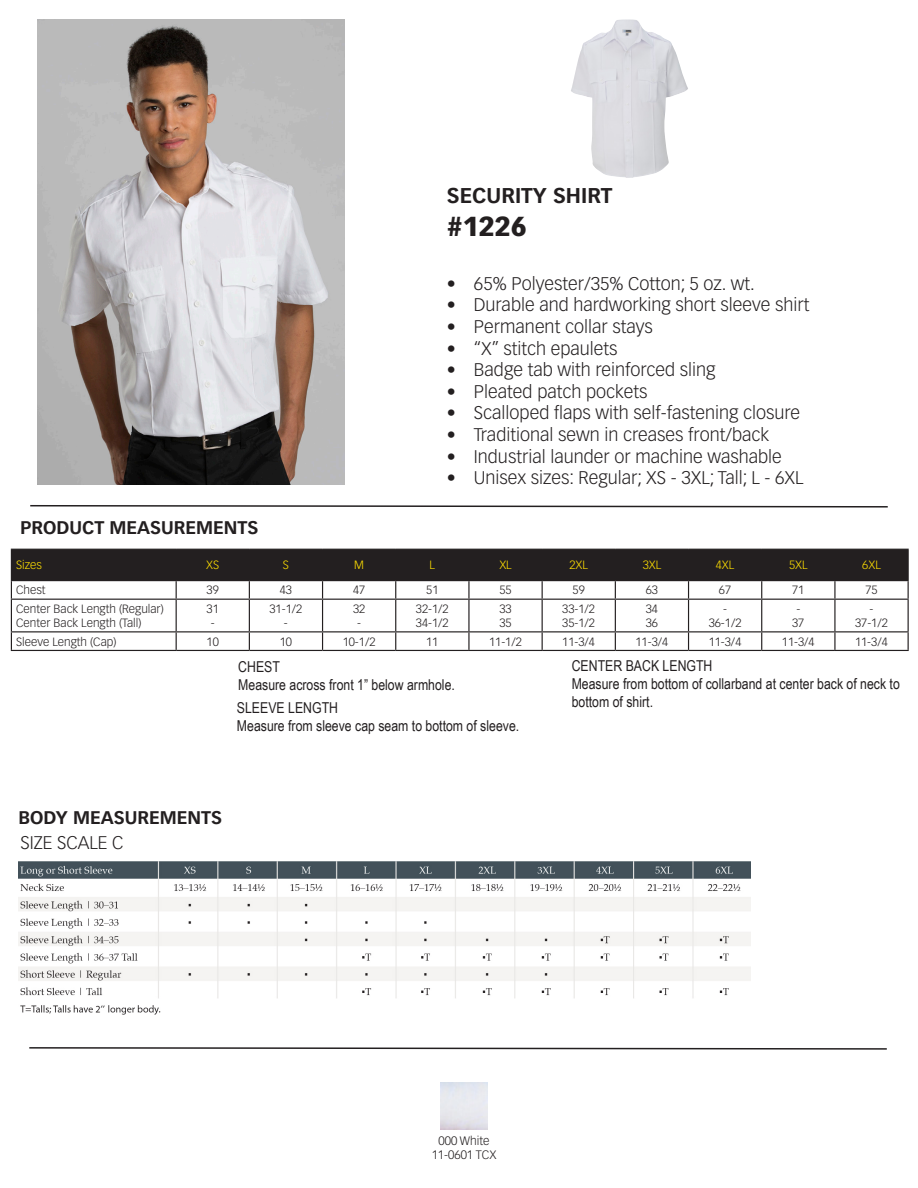
<style>
.page{position:relative;width:918px;height:1188px;background:#fff}
.page>*{position:absolute;margin:0;border:0;box-sizing:border-box;transform-origin:0 0}
.t1{font:900 27px "Vectora LT Pro";color:#231f20}
.t2{font:700 21px "Vectora LT Pro";color:#231f20}
.t3{font:300 18px "Vectora LT Pro";color:#231f20}
.t4{font:700 18px "Vectora LT Pro";color:#231f20}
.t5{font:15px/18px "Arial Narrow";color:#231f20}
.t6{font:300 12px/14.4px "Vectora LT Pro";color:#231f20;text-align:center}
.t7{font:300 11.85px/14.1px "Vectora LT Pro";color:#231f20;text-align:center}
.t8{font:300 11.85px "Vectora LT Pro";color:#ffdf01}
</style>
<div class="page">
<svg style="left:11px;top:549px;width:898px;height:50px"></svg>
<hr style="left:11px;top:599px;width:165px;height:1px;background:#231f20">
<hr style="left:11px;top:600px;width:1px;height:31px;background:#231f20">
<hr style="left:176px;top:599px;width:73px;height:1px;background:#231f20">
<hr style="left:176px;top:600px;width:1px;height:31px;background:#231f20">
<hr style="left:249px;top:599px;width:74px;height:1px;background:#231f20">
<hr style="left:249px;top:600px;width:1px;height:31px;background:#231f20">
<hr style="left:323px;top:599px;width:73px;height:1px;background:#231f20">
<hr style="left:322px;top:600px;width:1px;height:31px;background:#231f20">
<hr style="left:396px;top:599px;width:73px;height:1px;background:#231f20">
<hr style="left:395px;top:600px;width:1px;height:31px;background:#231f20">
<hr style="left:469px;top:599px;width:73px;height:1px;background:#231f20">
<hr style="left:468px;top:600px;width:2px;height:31px;background:#231f20">
<hr style="left:542px;top:599px;width:73px;height:1px;background:#231f20">
<hr style="left:542px;top:600px;width:1px;height:31px;background:#231f20">
<hr style="left:615px;top:599px;width:74px;height:1px;background:#231f20">
<hr style="left:615px;top:600px;width:1px;height:31px;background:#231f20">
<hr style="left:689px;top:599px;width:73px;height:1px;background:#231f20">
<hr style="left:688px;top:600px;width:1px;height:31px;background:#231f20">
<hr style="left:762px;top:599px;width:73px;height:1px;background:#231f20">
<hr style="left:761px;top:600px;width:1px;height:31px;background:#231f20">
<hr style="left:835px;top:599px;width:74px;height:1px;background:#231f20">
<hr style="left:834px;top:600px;width:2px;height:31px;background:#231f20">
<hr style="left:908px;top:600px;width:1px;height:31px;background:#231f20">
<hr style="left:11px;top:631px;width:165px;height:1px;background:#231f20">
<svg style="left:11px;top:632px;width:1px;height:18px"></svg>
<hr style="left:176px;top:631px;width:73px;height:1px;background:#231f20">
<svg style="left:176px;top:632px;width:1px;height:18px"></svg>
<hr style="left:249px;top:631px;width:74px;height:1px;background:#231f20">
<svg style="left:249px;top:632px;width:1px;height:18px"></svg>
<hr style="left:323px;top:631px;width:73px;height:1px;background:#231f20">
<svg style="left:322px;top:632px;width:1px;height:18px"></svg>
<hr style="left:396px;top:631px;width:73px;height:1px;background:#231f20">
<svg style="left:395px;top:632px;width:1px;height:18px"></svg>
<hr style="left:469px;top:631px;width:73px;height:1px;background:#231f20">
<svg style="left:468px;top:632px;width:2px;height:18px"></svg>
<hr style="left:542px;top:631px;width:73px;height:1px;background:#231f20">
<svg style="left:542px;top:632px;width:1px;height:18px"></svg>
<hr style="left:615px;top:631px;width:74px;height:1px;background:#231f20">
<svg style="left:615px;top:632px;width:1px;height:18px"></svg>
<hr style="left:689px;top:631px;width:73px;height:1px;background:#231f20">
<svg style="left:688px;top:632px;width:1px;height:18px"></svg>
<hr style="left:762px;top:631px;width:73px;height:1px;background:#231f20">
<svg style="left:761px;top:632px;width:1px;height:18px"></svg>
<hr style="left:835px;top:631px;width:74px;height:1px;background:#231f20">
<svg style="left:834px;top:632px;width:2px;height:18px"></svg>
<svg style="left:908px;top:632px;width:1px;height:18px"></svg>
<hr style="left:11px;top:650px;width:165px;height:1px;background:#231f20">
<hr style="left:176px;top:650px;width:73px;height:1px;background:#231f20">
<hr style="left:249px;top:650px;width:74px;height:1px;background:#231f20">
<hr style="left:323px;top:650px;width:73px;height:1px;background:#231f20">
<hr style="left:396px;top:650px;width:73px;height:1px;background:#231f20">
<hr style="left:469px;top:650px;width:73px;height:1px;background:#231f20">
<hr style="left:542px;top:650px;width:73px;height:1px;background:#231f20">
<hr style="left:615px;top:650px;width:74px;height:1px;background:#231f20">
<hr style="left:689px;top:650px;width:73px;height:1px;background:#231f20">
<hr style="left:762px;top:650px;width:73px;height:1px;background:#231f20">
<hr style="left:835px;top:650px;width:74px;height:1px;background:#231f20">
<svg style="left:30px;top:505px;width:858px;height:3px"></svg>
<svg style="left:29px;top:1047px;width:858px;height:3px"></svg>
<img style="left:571px;top:19px;width:117px;height:159px">
<img style="left:38px;top:19px;width:306px;height:465px">
<img style="left:18px;top:861px;width:733px;height:153px">
<p class="t4" style="left:21px;top:516px;width:239px">PRODUCT MEASUREMENTS</p>
<p class="t2" style="left:447px;top:183px;width:167px">SECURITY SHIRT</p>
<h1 class="t1" style="left:447px;top:209px;width:81px">#1226</h1>
<p class="t3" style="left:447px;top:273px;width:309px">• 65% Polyester/35% Cotton; 5 oz. wt.</p>
<p class="t3" style="left:447px;top:294px;width:364px">• Durable and hardworking short sleeve shirt</p>
<p class="t3" style="left:447px;top:316px;width:207px">• Permanent collar stays</p>
<p class="t3" style="left:447px;top:337px;width:172px">• “X” stitch epaulets</p>
<p class="t3" style="left:447px;top:359px;width:270px">• Badge tab with reinforced sling</p>
<p class="t3" style="left:447px;top:381px;width:202px">• Pleated patch pockets</p>
<p class="t3" style="left:447px;top:402px;width:355px">• Scalloped flaps with self-fastening closure</p>
<p class="t3" style="left:447px;top:424px;width:324px">• Traditional sewn in creases front/back</p>
<p class="t3" style="left:447px;top:445px;width:337px">• Industrial launder or machine washable</p>
<p class="t3" style="left:447px;top:467px;width:358px">• Unisex sizes: Regular; XS - 3XL; Tall; L - 6XL</p>
<p class="t8" style="left:16px;top:558px;width:27px">Sizes</p>
<p class="t8" style="left:206px;top:558px;width:15px">XS</p>
<p class="t8" style="left:283px;top:558px;width:8px">S</p>
<p class="t8" style="left:354px;top:558px;width:11px">M</p>
<p class="t8" style="left:430px;top:558px;width:7px">L</p>
<p class="t8" style="left:499px;top:558px;width:14px">XL</p>
<p class="t8" style="left:569px;top:558px;width:20px">2XL</p>
<p class="t8" style="left:643px;top:558px;width:20px">3XL</p>
<p class="t8" style="left:716px;top:558px;width:20px">4XL</p>
<p class="t8" style="left:789px;top:558px;width:20px">5XL</p>
<p class="t8" style="left:862px;top:558px;width:20px">6XL</p>
<p class="t7" style="left:16px;top:583px;width:31px">Chest</p>
<p class="t7" style="left:207px;top:583px;width:14px">39</p>
<p class="t7" style="left:280px;top:583px;width:14px">43</p>
<p class="t7" style="left:353px;top:583px;width:14px">47</p>
<p class="t7" style="left:426px;top:583px;width:14px">51</p>
<p class="t7" style="left:499px;top:583px;width:14px">55</p>
<p class="t7" style="left:573px;top:583px;width:14px">59</p>
<p class="t7" style="left:646px;top:583px;width:14px">63</p>
<p class="t7" style="left:719px;top:583px;width:14px">67</p>
<p class="t7" style="left:792px;top:583px;width:14px">71</p>
<p class="t7" style="left:865px;top:583px;width:14px">75</p>
<p class="t7" style="left:16px;top:602px;width:149px;text-align:left">Center Back Length (Regular)<br>Center Back Length (Tall)</p>
<p class="t7" style="left:207px;top:602px;width:14px">31 -</p>
<p class="t7" style="left:270px;top:602px;width:34px">31-1/2 -</p>
<p class="t7" style="left:353px;top:602px;width:14px">32 -</p>
<p class="t7" style="left:416px;top:602px;width:34px;text-align:left">32-1/2<br>34-1/2</p>
<p class="t7" style="left:499px;top:602px;width:14px;text-align:left">33<br>35</p>
<p class="t7" style="left:562px;top:602px;width:34px;text-align:left">33-1/2<br>35-1/2</p>
<p class="t7" style="left:646px;top:602px;width:14px;text-align:left">34<br>36</p>
<p class="t7" style="left:709px;top:602px;width:34px">-<br>36-1/2</p>
<p class="t7" style="left:792px;top:602px;width:14px">-<br>37</p>
<p class="t7" style="left:855px;top:602px;width:34px">-<br>37-1/2</p>
<p class="t7" style="left:16px;top:634px;width:102px">Sleeve Length (Cap)</p>
<p class="t7" style="left:207px;top:634px;width:14px">10</p>
<p class="t7" style="left:280px;top:634px;width:14px">10</p>
<p class="t7" style="left:343px;top:634px;width:34px">10-1/2</p>
<p class="t7" style="left:426px;top:634px;width:14px">11</p>
<p class="t7" style="left:489px;top:634px;width:34px">11-1/2</p>
<p class="t7" style="left:562px;top:634px;width:34px">11-3/4</p>
<p class="t7" style="left:636px;top:634px;width:34px">11-3/4</p>
<p class="t7" style="left:709px;top:634px;width:34px">11-3/4</p>
<p class="t7" style="left:782px;top:634px;width:34px">11-3/4</p>
<p class="t7" style="left:855px;top:634px;width:34px">11-3/4</p>
<p class="t5" style="left:238px;top:657px;width:218px">CHEST<br>Measure across front 1” below armhole.</p>
<p class="t5" style="left:572px;top:656px;width:330px">CENTER BACK LENGTH<br>Measure from bottom of collarband at center back of neck to bottom of shirt.</p>
<p class="t5" style="left:237px;top:698px;width:284px">SLEEVE LENGTH<br>Measure from sleeve cap seam to bottom of sleeve.</p>
<p class="t4" style="left:18px;top:806px;width:205px">BODY MEASUREMENTS</p>
<p class="t3" style="left:21px;top:832px;width:105px">SIZE SCALE C</p>
<p class="t6" style="left:432px;top:1133px;width:66px">000 White<br>11-0601 TCX</p>
</div>
